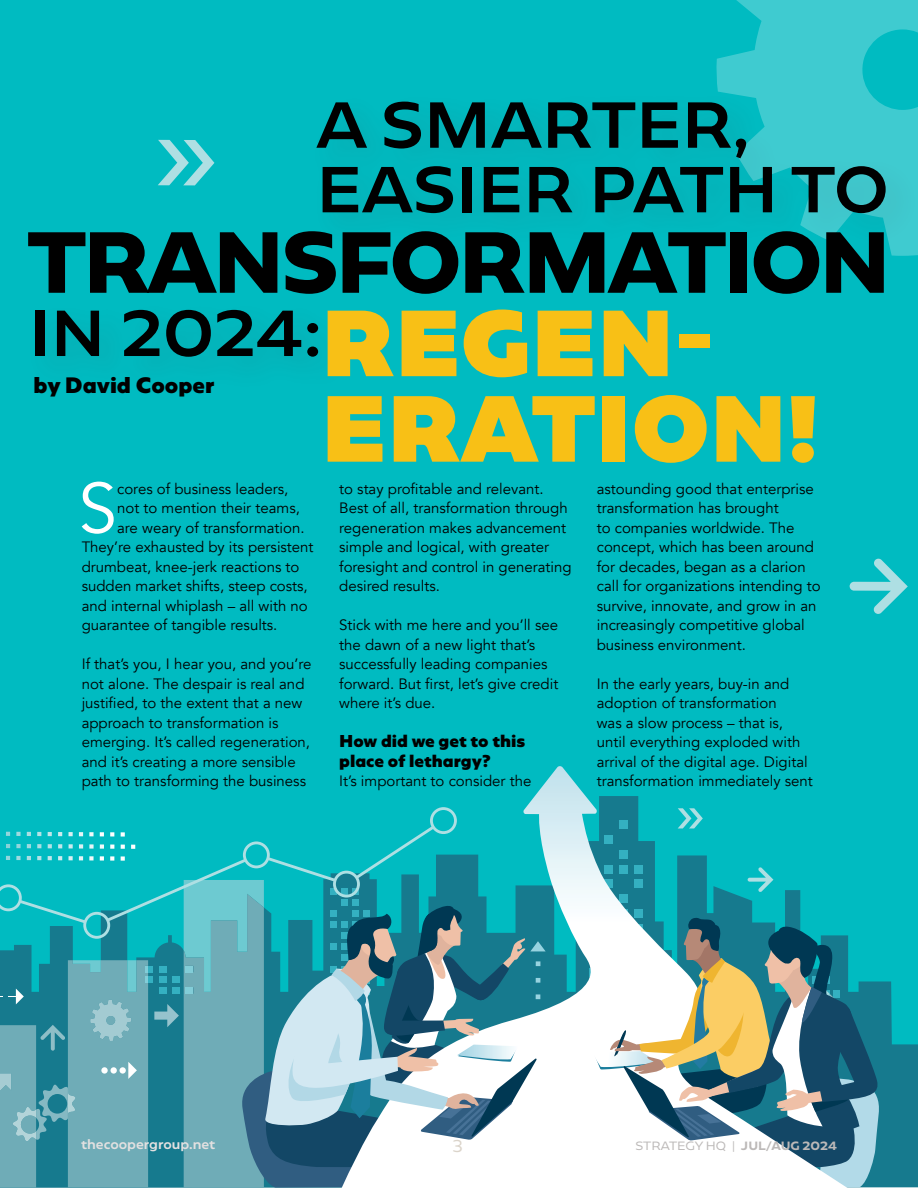
<style>
.page{position:relative;width:918px;height:1188px;background:#fff}
.page>*{position:absolute;margin:0;border:0;box-sizing:border-box;transform-origin:0 0}
.t1{font:900 81.9px/85.5px "Geometrica";color:#f8c016}
.t2{font:800 75.6px "Geometrica";letter-spacing:-.05em;color:#000}
.t3{font:70.05px "Avenir";color:#fff}
.t4{font:500 56.7px/64.7px "Geometrica";color:#000}
.t5{font:900 19.5px "Geometrica";color:#000}
.t6{font:15px/19.5px "Avenir";color:#000}
.t7{font:900 15px/19.5px "Geometrica";color:#000}
.t8{font:15px "Geometrica";color:#dbd4ca}
.t9{font:500 12px "Geometrica";color:#e2e0e0}
.t10{font:10.5px "Geometrica";letter-spacing:-.005em;color:#bcb9b8}
.s1{font-weight:700}
</style>
<div class="page">
<div style="left:0;top:0;width:918px;height:1175px;background:#00bbc1"></div>
<svg style="left:848px;top:981px;width:70px;height:207px;fill:#167a8e"></svg>
<svg style="left:526px;top:766px;width:322px;height:422px"></svg>
<svg style="left:0;top:807px;width:546px;height:381px"></svg>
<svg style="left:592px;top:917px;width:290px;height:270px;background:#90b1b0"></svg>
<svg style="left:716px;top:0;width:202px;height:256px;fill:#3fcbd0"></svg>
<svg style="left:158px;top:139px;width:57px;height:47px"></svg>
<svg style="left:849px;top:558px;width:59px;height:56px"></svg>
<div style="left:305px;top:89px;width:613px;height:160px;background:#632026;opacity:.07"></div>
<h3 class="t4" style="left:316px;top:92px;width:574px">A SMARTER,<br>EASIER PATH TO</h3>
<h2 class="t2" style="left:27px;top:209px;width:865px">TRANSFORMATION</h2>
<h1 class="t1" style="left:321px;top:301px;width:499px">REGEN-<br>ERATION!</h1>
<h3 class="t3" style="left:78px;top:467px;width:40px">S</h3>
<p class="t6" style="left:117px;top:479px;width:173px">cores of business leaders,</p>
<h3 class="t4" style="left:29px;top:301px;width:294px">IN 2024:</h3>
<h3 class="t5" style="left:34px;top:372px;width:182px">by David Cooper</h3>
<p class="t6" style="left:339px;top:479px;width:234px">to stay profitable and relevant.<br>Best of all, transformation through regeneration makes advancement simple and logical, with greater foresight and control in generating desired results.</p>
<p class="t6" style="left:339px;top:615px;width:221px">Stick with me here and you’ll see the dawn of a new light that’s successfully leading companies forward. But first, let’s give credit where it’s due.</p>
<p class="t7" style="left:339px;top:731px;width:188px">How did we get to this place of lethargy?</p>
<p class="t6" style="left:339px;top:771px;width:194px">It’s important to consider the</p>
<p class="t6" style="left:597px;top:479px;width:225px">astounding good that enterprise transformation has brought<br>to companies worldwide. The concept, which has been around for decades, began as a clarion call for organizations intending to survive, innovate, and grow in an increasingly competitive global business environment.</p>
<p class="t6" style="left:597px;top:674px;width:218px">In the early years, buy-in and adoption of transformation<br>was a slow process – that is, until everything exploded with arrival of the digital age. Digital transformation immediately sent</p>
<p class="t6" style="left:117px;top:498px;width:184px">not to mention their teams,</p>
<p class="t6" style="left:117px;top:518px;width:189px">are weary of transformation.</p>
<p class="t6" style="left:82px;top:537px;width:233px">They’re exhausted by its persistent</p>
<p class="t6" style="left:82px;top:557px;width:219px">drumbeat, knee-jerk reactions to</p>
<p class="t6" style="left:82px;top:576px;width:228px">sudden market shifts, steep costs,</p>
<p class="t6" style="left:82px;top:596px;width:228px">and internal whiplash – all with no</p>
<p class="t6" style="left:82px;top:615px;width:197px">guarantee of tangible results.</p>
<p class="t6" style="left:82px;top:654px;width:231px">If that’s you, I hear you, and you’re not alone. The despair is real and justified, to the extent that a new approach to transformation is emerging. It’s called regeneration, and it’s creating a more sensible path to transforming the business</p>
<p class="t9" style="left:81px;top:1136px;width:136px">thecoopergroup.net</p>
<p class="t8" style="left:452px;top:1136px;width:12px">3</p>
<p class="t10" style="left:635px;top:1138px;width:203px">STRATEGY HQ | <span class="s1">JUL/AUG 2024</span></p>
</div>
